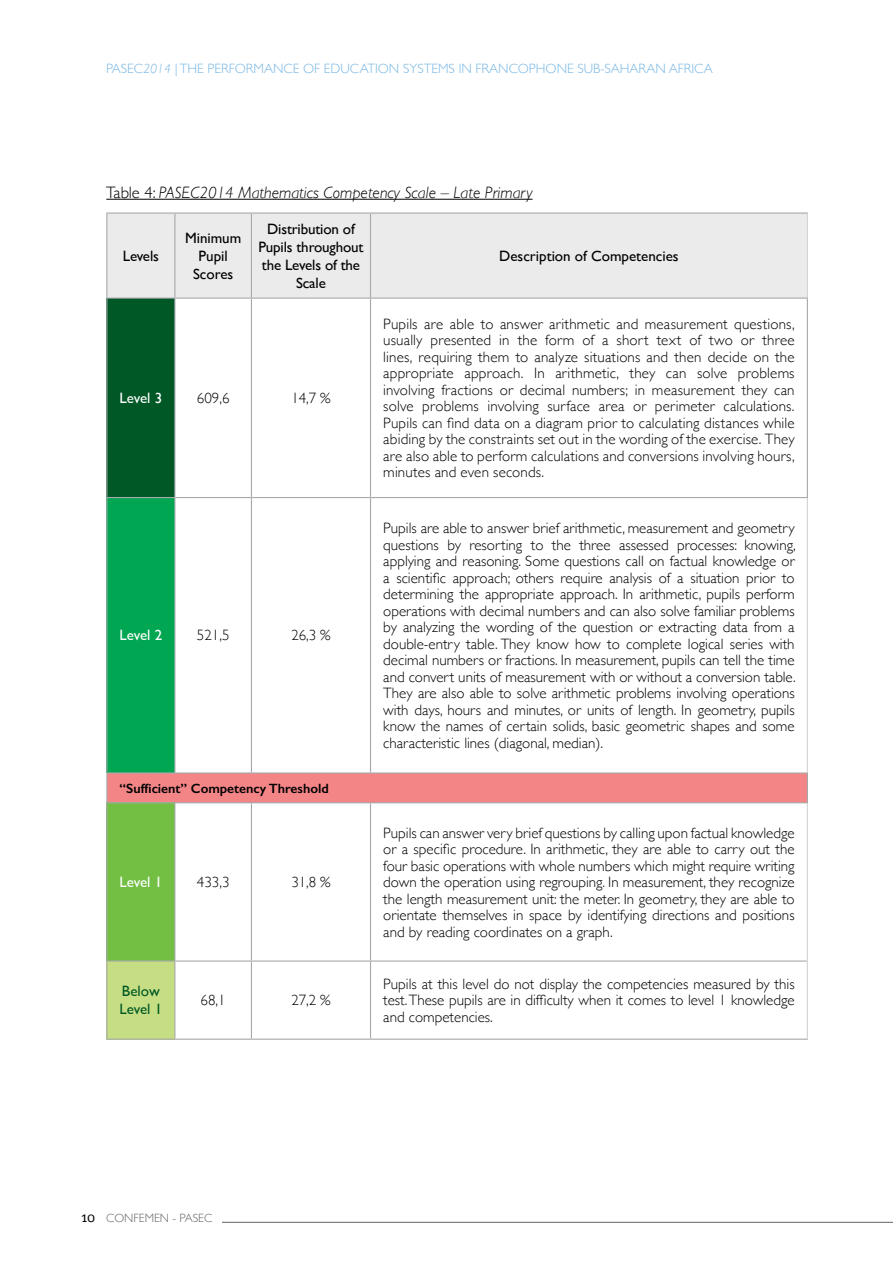
<style>
.page{position:relative;width:893px;height:1263px;background:#fff}
.page>*{position:absolute;margin:0;border:0;box-sizing:border-box;transform-origin:0 0}
.t1{font:italic 300 16.5px "Gill Sans";color:#000}
.t2{font:300 15px/16.5px "Gill Sans";color:#000;text-align:justify}
.t3{font:15px/18px "Gill Sans";letter-spacing:-.01em;color:#000;text-align:center}
.t4{font:15px "Gill Sans";letter-spacing:-.01em;color:#fff}
.t5{font:15px/18px "Gill Sans";color:#005826}
.t6{font:300 13.5px "Gill Sans";color:#78b7e4}
.t7{font:600 13.5px "Gill Sans";color:#000}
.t8{font:300 12px "Gill Sans";color:#636466}
.s1{font-style:italic}
.s2{font-style:normal}
.s3{font-family:"Meta Normal";font-weight:400;font-size:15px;color:#000}
</style>
<div class="page">
<hr style="left:222px;top:1222px;width:671px;height:1px;background:#636466">
<hr style="left:106px;top:199px;width:426px;height:1px;background:#000">
<div style="left:107px;top:214px;width:700px;height:84px;background:#ebebec"></div>
<div style="left:107px;top:298px;width:68px;height:199px;background:#005826"></div>
<div style="left:107px;top:497px;width:68px;height:276px;background:#00a651"></div>
<div style="left:107px;top:773px;width:700px;height:30px;background:#f48587"></div>
<div style="left:107px;top:803px;width:68px;height:158px;background:#72bf44"></div>
<div style="left:107px;top:961px;width:68px;height:78px;background:#c6de83"></div>
<hr style="left:106px;top:212px;width:69px;height:2px;background:#a7a9ac">
<hr style="left:106px;top:214px;width:1px;height:84px;background:#a7a9ac">
<hr style="left:175px;top:212px;width:76px;height:2px;background:#a7a9ac">
<hr style="left:174px;top:214px;width:1px;height:84px;background:#a7a9ac">
<hr style="left:251px;top:212px;width:119px;height:2px;background:#a7a9ac">
<hr style="left:251px;top:214px;width:1px;height:84px;background:#a7a9ac">
<hr style="left:370px;top:212px;width:438px;height:2px;background:#a7a9ac">
<hr style="left:370px;top:214px;width:1px;height:84px;background:#a7a9ac">
<hr style="left:106px;top:298px;width:69px;height:1px;background:#a7a9ac">
<hr style="left:106px;top:299px;width:1px;height:198px;background:#a7a9ac">
<hr style="left:174px;top:299px;width:1px;height:198px;background:#a7a9ac">
<hr style="left:251px;top:299px;width:1px;height:198px;background:#a7a9ac">
<hr style="left:370px;top:299px;width:1px;height:198px;background:#a7a9ac">
<hr style="left:106px;top:497px;width:69px;height:1px;background:#a7a9ac">
<hr style="left:106px;top:498px;width:1px;height:274px;background:#a7a9ac">
<hr style="left:174px;top:498px;width:1px;height:274px;background:#a7a9ac">
<hr style="left:251px;top:498px;width:1px;height:274px;background:#a7a9ac">
<hr style="left:370px;top:498px;width:1px;height:274px;background:#a7a9ac">
<hr style="left:106px;top:803px;width:1px;height:157px;background:#a7a9ac">
<hr style="left:174px;top:803px;width:1px;height:157px;background:#a7a9ac">
<hr style="left:251px;top:803px;width:1px;height:157px;background:#a7a9ac">
<hr style="left:370px;top:803px;width:1px;height:157px;background:#a7a9ac">
<hr style="left:106px;top:960px;width:69px;height:2px;background:#a7a9ac">
<hr style="left:106px;top:962px;width:1px;height:76px;background:#a7a9ac">
<hr style="left:175px;top:960px;width:76px;height:2px;background:#a7a9ac">
<hr style="left:174px;top:962px;width:1px;height:76px;background:#a7a9ac">
<hr style="left:251px;top:960px;width:119px;height:2px;background:#a7a9ac">
<hr style="left:251px;top:962px;width:1px;height:76px;background:#a7a9ac">
<hr style="left:370px;top:960px;width:437px;height:2px;background:#a7a9ac">
<hr style="left:370px;top:962px;width:1px;height:76px;background:#a7a9ac">
<hr style="left:106px;top:1038px;width:69px;height:2px;background:#a7a9ac">
<hr style="left:175px;top:1038px;width:76px;height:2px;background:#a7a9ac">
<hr style="left:251px;top:1038px;width:119px;height:2px;background:#a7a9ac">
<hr style="left:370px;top:1038px;width:438px;height:2px;background:#a7a9ac">
<hr style="left:807px;top:214px;width:1px;height:84px;background:#d1d3d4">
<hr style="left:807px;top:498px;width:1px;height:274px;background:#d1d3d4">
<hr style="left:807px;top:803px;width:1px;height:158px;background:#d1d3d4">
<hr style="left:807px;top:961px;width:1px;height:77px;background:#d1d3d4">
<hr style="left:175px;top:298px;width:76px;height:1px;background:#a7a9ac">
<hr style="left:251px;top:298px;width:119px;height:1px;background:#a7a9ac">
<hr style="left:370px;top:298px;width:438px;height:1px;background:#a7a9ac">
<hr style="left:807px;top:299px;width:1px;height:198px;background:#a7a9ac">
<hr style="left:175px;top:497px;width:76px;height:1px;background:#a7a9ac">
<hr style="left:251px;top:497px;width:119px;height:1px;background:#a7a9ac">
<hr style="left:370px;top:497px;width:438px;height:1px;background:#a7a9ac">
<hr style="left:106px;top:772px;width:69px;height:1px;background:#a7a9ac">
<svg style="left:106px;top:773px;width:1px;height:29px"></svg>
<hr style="left:175px;top:772px;width:76px;height:1px;background:#a7a9ac">
<hr style="left:251px;top:772px;width:119px;height:1px;background:#a7a9ac">
<hr style="left:370px;top:772px;width:438px;height:1px;background:#a7a9ac">
<svg style="left:807px;top:773px;width:1px;height:29px"></svg>
<hr style="left:175px;top:802px;width:76px;height:1px;background:#a7a9ac">
<hr style="left:251px;top:802px;width:119px;height:1px;background:#a7a9ac">
<hr style="left:370px;top:802px;width:438px;height:1px;background:#a7a9ac">
<hr style="left:106px;top:802px;width:69px;height:1px;background:#a7a9ac">
<p class="t6" style="left:106px;top:58px;width:118px">PASEC<span class="s1">2014</span> | The Performance</p>
<p class="t6" style="left:303px;top:58px;width:37px">of Education</p>
<p class="t6" style="left:403px;top:58px;width:15px">Systems</p>
<p class="t6" style="left:459px;top:58px;width:33px">in Francophone</p>
<p class="t6" style="left:577px;top:58px;width:44px">Sub-Saharan</p>
<p class="t6" style="left:669px;top:58px;width:17px">Africa</p>
<p class="t1" style="left:106px;top:183px;width:428px"><span class="s2">Table 4:</span> PASEC2014 Mathematics Competency Scale – Late Primary</p>
<p class="t3" style="left:123px;top:247px;width:38px">Levels</p>
<p class="t3" style="left:185px;top:229px;width:58px">Minimum<br>Pupil<br>Scores</p>
<p class="t3" style="left:258px;top:220px;width:107px">Distribution of<br>Pupils throughout the Levels of the<br>Scale</p>
<p class="t4" style="left:120px;top:389px;width:44px">Level 3</p>
<p class="t2" style="left:197px;top:389px;width:34px">609,6</p>
<p class="t2" style="left:291px;top:389px;width:41px">14,7 %</p>
<p class="t4" style="left:120px;top:626px;width:44px">Level 2</p>
<p class="t2" style="left:197px;top:627px;width:34px">521,5</p>
<p class="t2" style="left:291px;top:627px;width:41px">26,3 %</p>
<p class="t7" style="left:120px;top:780px;width:211px">“Sufficient” Competency Threshold</p>
<p class="t4" style="left:120px;top:873px;width:44px">Level 1</p>
<p class="t2" style="left:197px;top:873px;width:34px">433,3</p>
<p class="t2" style="left:291px;top:873px;width:41px">31,8 %</p>
<p class="t5" style="left:120px;top:982px;width:44px">Below<br>Level 1</p>
<p class="t2" style="left:201px;top:991px;width:27px">68,1</p>
<p class="t2" style="left:291px;top:991px;width:41px">27,2 %</p>
<p class="t3" style="left:499px;top:247px;width:181px">Description of Competencies</p>
<p class="t2" style="left:383px;top:315px;width:413px">Pupils are able to answer arithmetic and measurement questions, usually presented in the form of a short text of two or three lines, requiring them to analyze situations and then decide on the appropriate approach. In arithmetic, they can solve problems involving fractions or decimal numbers; in measurement they can solve problems involving surface area or perimeter calculations.<br>Pupils can find data on a diagram prior to calculating distances while abiding by the constraints set out in the wording of the exercise. They are also able to perform calculations and conversions involving hours, minutes and even seconds.</p>
<p class="t2" style="left:383px;top:519px;width:414px">Pupils are able to answer brief arithmetic, measurement and geometry questions by resorting to the three assessed processes: knowing, applying and reasoning. Some questions call on factual knowledge or a scientific approach; others require analysis of a situation prior to determining the appropriate approach. In arithmetic, pupils perform operations with decimal numbers and can also solve familiar problems by analyzing the wording of the question or extracting data from a double-entry table. They know how to complete logical series with decimal numbers or fractions. In measurement, pupils can tell the time and convert units of measurement with or without a conversion table.<br>They are also able to solve arithmetic problems involving operations with days, hours and minutes, or units of length. In geometry, pupils know the names of certain solids, basic geometric shapes and some characteristic lines (diagonal, median).</p>
<p class="t2" style="left:383px;top:824px;width:413px">Pupils can answer very brief questions by calling upon factual knowledge or a specific procedure. In arithmetic, they are able to carry out the four basic operations with whole numbers which might require writing down the operation using regrouping. In measurement, they recognize the length measurement unit: the meter. In geometry, they are able to orientate themselves in space by identifying directions and positions and by reading coordinates on a graph.</p>
<p class="t2" style="left:383px;top:975px;width:413px">Pupils at this level do not display the competencies measured by this test. These pupils are in difficulty when it comes to level 1 knowledge and competencies.</p>
<p class="t8" style="left:81px;top:1209px;width:133px"><span class="s3">10</span> CONFEMEN - PASEC</p>
</div>
